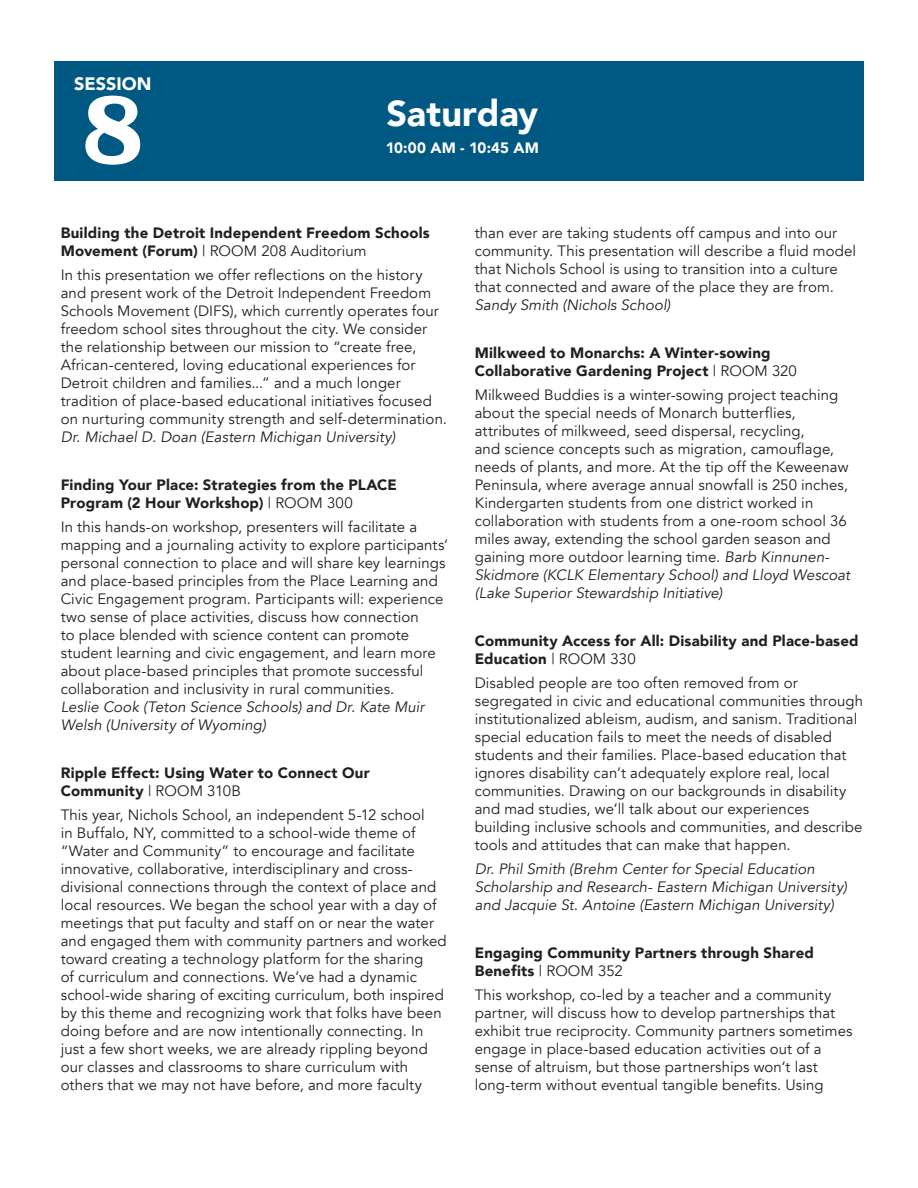
<style>
.page{position:relative;width:918px;height:1188px;background:#fff}
.page>*{position:absolute;margin:0;border:0;box-sizing:border-box;transform-origin:0 0}
.t1{font:700 99px "Superclarendon";color:#fff}
.t2{font:900 36px "Avenir";color:#fff}
.t3{font:900 18px "Avenir";color:#fff}
.t4{font:15px/18px "Avenir";letter-spacing:.005em;color:#231f20}
.t5{font:900 15px/18px "Avenir";letter-spacing:.015em;color:#231f20}
.t6{font:italic 15px/18px "Avenir";letter-spacing:.005em;color:#231f20}
.t7{font:900 15px "Avenir";letter-spacing:.005em;color:#fff}
.s1{font-weight:400}
.s2{font-style:italic}
</style>
<div class="page">
<div style="left:54px;top:61px;width:810px;height:120px;background:#005983"></div>
<p class="t3" style="left:74px;top:68px;width:79px">SESSION</p>
<h1 class="t1" style="left:80px;top:53px;width:67px">8</h1>
<h2 class="t2" style="left:387px;top:82px;width:153px">Saturday</h2>
<p class="t7" style="left:386px;top:134px;width:155px">10:00 AM - 10:45 AM</p>
<p class="t5" style="left:61px;top:224px;width:371px">Building the Detroit Independent Freedom Schools<br>Movement (Forum) <span class="s1">| ROOM 208 Auditorium</span></p>
<p class="t4" style="left:61px;top:266px;width:388px">In this presentation we offer reflections on the history and present work of the Detroit Independent Freedom Schools Movement (DIFS), which currently operates four freedom school sites throughout the city. We consider the relationship between our mission to “create free, African-centered, loving educational experiences for Detroit children and families...” and a much longer tradition of place-based educational initiatives focused on nurturing community strength and self-determination.</p>
<p class="t6" style="left:61px;top:428px;width:336px">Dr. Michael D. Doan (Eastern Michigan University)</p>
<p class="t5" style="left:61px;top:476px;width:338px">Finding Your Place: Strategies from the PLACE<br>Program (2 Hour Workshop) <span class="s1">| ROOM 300</span></p>
<p class="t4" style="left:61px;top:518px;width:389px">In this hands-on workshop, presenters will facilitate a mapping and a journaling activity to explore participants’ personal connection to place and will share key learnings and place-based principles from the Place Learning and Civic Engagement program. Participants will: experience two sense of place activities, discuss how connection<br>to place blended with science content can promote student learning and civic engagement, and learn more about place-based principles that promote successful collaboration and inclusivity in rural communities.</p>
<p class="t6" style="left:61px;top:698px;width:365px">Leslie Cook (Teton Science Schools) and Dr. Kate Muir<br>Welsh (University of Wyoming)</p>
<p class="t5" style="left:61px;top:764px;width:311px">Ripple Effect: Using Water to Connect Our<br>Community <span class="s1">| ROOM 310B</span></p>
<p class="t4" style="left:61px;top:806px;width:388px">This year, Nichols School, an independent 5-12 school<br>in Buffalo, NY, committed to a school-wide theme of “Water and Community” to encourage and facilitate innovative, collaborative, interdisciplinary and cross&shy;divisional connections through the context of place and local resources. We began the school year with a day of meetings that put faculty and staff on or near the water and engaged them with community partners and worked toward creating a technology platform for the sharing<br>of curriculum and connections. We’ve had a dynamic school-wide sharing of exciting curriculum, both inspired by this theme and recognizing work that folks have been doing before and are now intentionally connecting. In just a few short weeks, we are already rippling beyond our classes and classrooms to share curriculum with others that we may not have before, and more faculty</p>
<p class="t4" style="left:475px;top:224px;width:383px">than ever are taking students off campus and into our community. This presentation will describe a fluid model that Nichols School is using to transition into a culture that connected and aware of the place they are from.</p>
<p class="t6" style="left:475px;top:296px;width:197px">Sandy Smith (Nichols School)</p>
<p class="t5" style="left:475px;top:344px;width:324px">Milkweed to Monarchs: A Winter-sowing<br>Collaborative Gardening Project <span class="s1">| ROOM 320</span></p>
<p class="t4" style="left:475px;top:386px;width:377px">Milkweed Buddies is a winter-sowing project teaching about the special needs of Monarch butterflies, attributes of milkweed, seed dispersal, recycling,<br>and science concepts such as migration, camouflage, needs of plants, and more. At the tip off the Keweenaw Peninsula, where average annual snowfall is 250 inches, Kindergarten students from one district worked in collaboration with students from a one-room school 36 miles away, extending the school garden season and gaining more outdoor learning time. <span class="s2">Barb Kinnunen-Skidmore (KCLK Elementary School) and Lloyd Wescoat (Lake Superior Stewardship Initiative)</span></p>
<p class="t5" style="left:475px;top:632px;width:385px">Community Access for All: Disability and Place-based<br>Education <span class="s1">| ROOM 330</span></p>
<p class="t4" style="left:475px;top:674px;width:390px">Disabled people are too often removed from or segregated in civic and educational communities through institutionalized ableism, audism, and sanism. Traditional special education fails to meet the needs of disabled students and their families. Place-based education that ignores disability can’t adequately explore real, local communities. Drawing on our backgrounds in disability and mad studies, we’ll talk about our experiences building inclusive schools and communities, and describe tools and attitudes that can make that happen.</p>
<p class="t6" style="left:475px;top:860px;width:374px">Dr. Phil Smith (Brehm Center for Special Education<br>Scholarship and Research- Eastern Michigan University) and Jacquie St. Antoine (Eastern Michigan University)</p>
<p class="t5" style="left:475px;top:944px;width:341px">Engaging Community Partners through Shared<br>Benefits <span class="s1">| ROOM 352</span></p>
<p class="t4" style="left:475px;top:986px;width:379px">This workshop, co-led by a teacher and a community partner, will discuss how to develop partnerships that exhibit true reciprocity. Community partners sometimes engage in place-based education activities out of a sense of altruism, but those partnerships won’t last long-term without eventual tangible benefits. Using</p>
</div>
